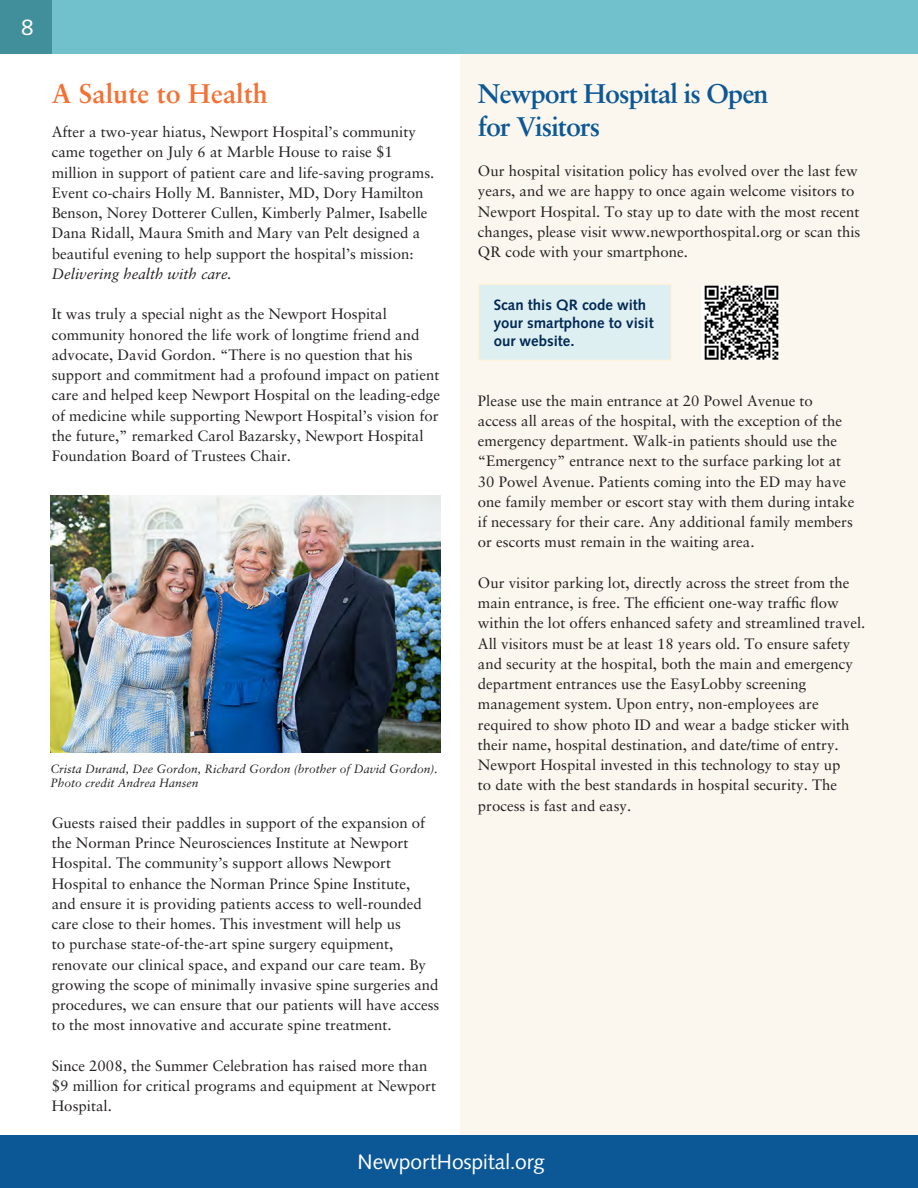
<style>
.page{position:relative;width:918px;height:1188px;background:#fff}
.page>*{position:absolute;margin:0;border:0;box-sizing:border-box;transform-origin:0 0}
.t1{font:700 27px/32.4px "Sabon";letter-spacing:-.03em;color:#0c5896}
.t2{font:700 27px "Sabon";color:#f37133}
.t3{font:22.5px "Syntax";color:#fff}
.t4{font:21px "Syntax";letter-spacing:-.005em;color:#fff}
.t5{font:15px/20.2px "Sabon";color:#231f20}
.t6{font:700 15px/18px "Syntax";color:#002954}
.t7{font:italic 15px "Sabon";color:#231f20}
.t8{font:italic 12px/13.5px "Sabon";color:#231f20}
</style>
<div class="page">
<div style="left:460px;top:54px;width:458px;height:1103px;background:#fbf7ef"></div>
<div style="left:478px;top:284px;width:194px;height:77px;background:#deeff2;border:2px solid #fef3da"></div>
<div style="left:0;top:0;width:918px;height:54px;background:#70c1cb"></div>
<div style="left:0;top:0;width:52px;height:54px;background:#428f9c"></div>
<img style="left:50px;top:496px;width:390px;height:257px">
<img style="left:703px;top:285px;width:76px;height:75px">
<div style="left:0;top:1136px;width:918px;height:52px;background:#0c5896"></div>
<p class="t3" style="left:21px;top:14px;width:14px">8</p>
<h2 class="t2" style="left:52px;top:77px;width:217px">A Salute to Health</h2>
<p class="t5" style="left:52px;top:122px;width:384px">After a two-year hiatus, Newport Hospital’s community came together on July 6 at Marble House to raise $1 million in support of patient care and life-saving programs.<br>Event co-chairs Holly M. Bannister, MD, Dory Hamilton Benson, Norey Dotterer Cullen, Kimberly Palmer, Isabelle Dana Ridall, Maura Smith and Mary van Pelt designed a beautiful evening to help support the hospital’s mission:</p>
<p class="t7" style="left:52px;top:265px;width:182px">Delivering health with care.</p>
<p class="t5" style="left:52px;top:304px;width:390px">It was truly a special night as the Newport Hospital community honored the life work of longtime friend and advocate, David Gordon. “There is no question that his support and commitment had a profound impact on patient care and helped keep Newport Hospital on the leading-edge of medicine while supporting Newport Hospital’s vision for the future,” remarked Carol Bazarsky, Newport Hospital Foundation Board of Trustees Chair.</p>
<p class="t8" style="left:50px;top:762px;width:389px">Crista Durand, Dee Gordon, Richard Gordon (brother of David Gordon).<br>Photo credit Andrea Hansen</p>
<p class="t5" style="left:52px;top:812px;width:389px">Guests raised their paddles in support of the expansion of the Norman Prince Neurosciences Institute at Newport Hospital. The community’s support allows Newport Hospital to enhance the Norman Prince Spine Institute,<br>and ensure it is providing patients access to well-rounded care close to their homes. This investment will help us<br>to purchase state-of-the-art spine surgery equipment, renovate our clinical space, and expand our care team. By growing the scope of minimally invasive spine surgeries and procedures, we can ensure that our patients will have access to the most innovative and accurate spine treatment.</p>
<p class="t5" style="left:52px;top:1055px;width:386px">Since 2008, the Summer Celebration has raised more than $9 million for critical programs and equipment at Newport<br>Hospital.</p>
<h2 class="t1" style="left:478px;top:77px;width:292px">Newport Hospital is Open for Visitors</h2>
<p class="t5" style="left:478px;top:161px;width:384px">Our hospital visitation policy has evolved over the last few years, and we are happy to once again welcome visitors to Newport Hospital. To stay up to date with the most recent changes, please visit www.newporthospital.org or scan this QR code with your smartphone.</p>
<p class="t6" style="left:494px;top:296px;width:161px">Scan this QR code with your smartphone to visit our website.</p>
<p class="t5" style="left:478px;top:390px;width:378px">Please use the main entrance at 20 Powel Avenue to access all areas of the hospital, with the exception of the emergency department. Walk-in patients should use the “Emergency” entrance next to the surface parking lot at 30 Powel Avenue. Patients coming into the ED may have one family member or escort stay with them during intake if necessary for their care. Any additional family members or escorts must remain in the waiting area.</p>
<p class="t5" style="left:478px;top:572px;width:389px">Our visitor parking lot, directly across the street from the main entrance, is free. The effcient one-way traffc fow within the lot offers enhanced safety and streamlined travel.<br>All visitors must be at least 18 years old. To ensure safety and security at the hospital, both the main and emergency department entrances use the EasyLobby screening management system. Upon entry, non-employees are required to show photo ID and wear a badge sticker with their name, hospital destination, and date/time of entry.<br>Newport Hospital invested in this technology to stay up<br>to date with the best standards in hospital security. The process is fast and easy.</p>
<p class="t4" style="left:358px;top:1150px;width:189px">NewportHospital.org</p>
</div>
